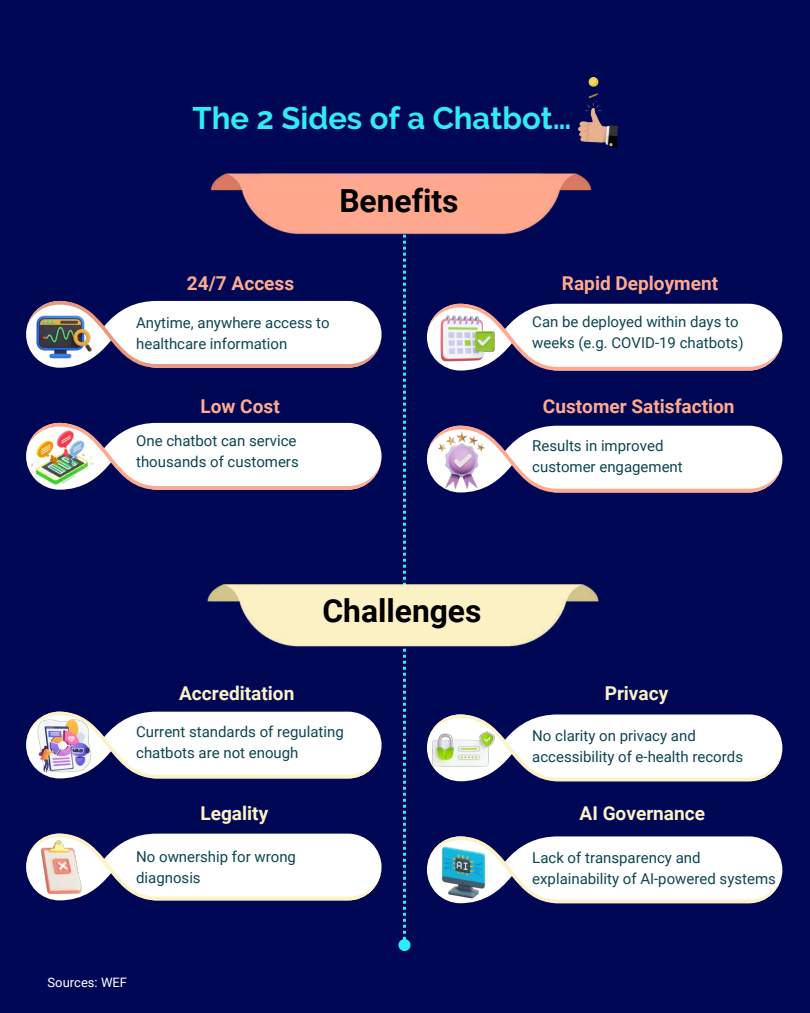
<style>
.page{position:relative;width:810px;height:1013px;background:#fff}
.page>*{position:absolute;margin:0;border:0;box-sizing:border-box;transform-origin:0 0}
.t1{font:700 31.8px "Roboto";color:#000}
.t2{font:700 31px "Raleway";color:#2eebf4}
.t3{font:700 19.1px "Roboto";color:#ffaa90}
.t4{font:700 19.1px "Roboto";color:#fdf2c6}
.t5{font:15px/21px "Roboto";color:#0c4652}
.t6{font:13px "Roboto";color:#fff}
</style>
<div class="page">
<div style="left:0;top:0;width:810px;height:1012px;background:#000856"></div>
<svg style="left:398px;top:243px;width:13px;height:708px"></svg>
<svg style="left:26px;top:301px;width:356px;height:67px;background:#dfdbe3"></svg>
<svg style="left:26px;top:711px;width:356px;height:67px;background:#dddee5"></svg>
<svg style="left:26px;top:423px;width:356px;height:66px;background:#e3dfe6"></svg>
<svg style="left:26px;top:833px;width:356px;height:67px;background:#dedee6"></svg>
<svg style="left:427px;top:304px;width:355px;height:66px;background:#e1dde5"></svg>
<svg style="left:427px;top:714px;width:355px;height:67px;background:#dfe0e6"></svg>
<svg style="left:427px;top:426px;width:355px;height:66px;background:#e2dee5"></svg>
<svg style="left:427px;top:836px;width:355px;height:67px;background:#dfdfe6"></svg>
<img style="left:34px;top:306px;width:60px;height:61px">
<img style="left:440px;top:315px;width:55px;height:46px">
<img style="left:29px;top:428px;width:66px;height:60px">
<img style="left:439px;top:431px;width:47px;height:58px">
<img style="left:37px;top:719px;width:54px;height:53px">
<img style="left:432px;top:731px;width:63px;height:36px">
<img style="left:41px;top:839px;width:41px;height:55px">
<img style="left:438px;top:846px;width:51px;height:52px">
<img style="left:210px;top:173px;width:382px;height:70px">
<img style="left:207px;top:575px;width:392px;height:81px">
<img style="left:579px;top:102px;width:39px;height:45px">
<img style="left:588px;top:77px;width:11px;height:22px">
<h2 class="t2" style="left:193px;top:100px;width:380px">The 2 Sides of a Chatbot…</h2>
<h1 class="t1" style="left:339px;top:183px;width:121px">Benefits</h1>
<p class="t3" style="left:187px;top:272px;width:109px">24/7 Access</p>
<p class="t5" style="left:136px;top:312px;width:195px">Anytime, anywhere access to healthcare information</p>
<p class="t3" style="left:200px;top:395px;width:81px">Low Cost</p>
<p class="t5" style="left:136px;top:431px;width:164px">One chatbot can service thousands of customers</p>
<p class="t3" style="left:562px;top:272px;width:158px">Rapid Deployment</p>
<p class="t5" style="left:532px;top:311px;width:213px">Can be deployed within days to weeks (e.g. COVID-19 chatbots)</p>
<p class="t3" style="left:543px;top:395px;width:193px">Customer Satisfaction</p>
<p class="t5" style="left:532px;top:435px;width:152px">Results in improved customer engagement</p>
<h1 class="t1" style="left:322px;top:592px;width:160px">Challenges</h1>
<p class="t4" style="left:179px;top:682px;width:117px">Accreditation</p>
<p class="t5" style="left:136px;top:721px;width:209px">Current standards of regulating chatbots are not enough</p>
<p class="t4" style="left:200px;top:802px;width:69px">Legality</p>
<p class="t5" style="left:136px;top:846px;width:161px">No ownership for wrong diagnosis</p>
<p class="t6" style="left:48px;top:974px;width:81px">Sources: WEF</p>
<p class="t4" style="left:605px;top:682px;width:65px">Privacy</p>
<p class="t5" style="left:532px;top:725px;width:212px">No clarity on privacy and accessibility of e-health records</p>
<p class="t4" style="left:580px;top:802px;width:127px">AI Governance</p>
<p class="t5" style="left:532px;top:847px;width:245px">Lack of transparency and explainability of AI-powered systems</p>
</div>
